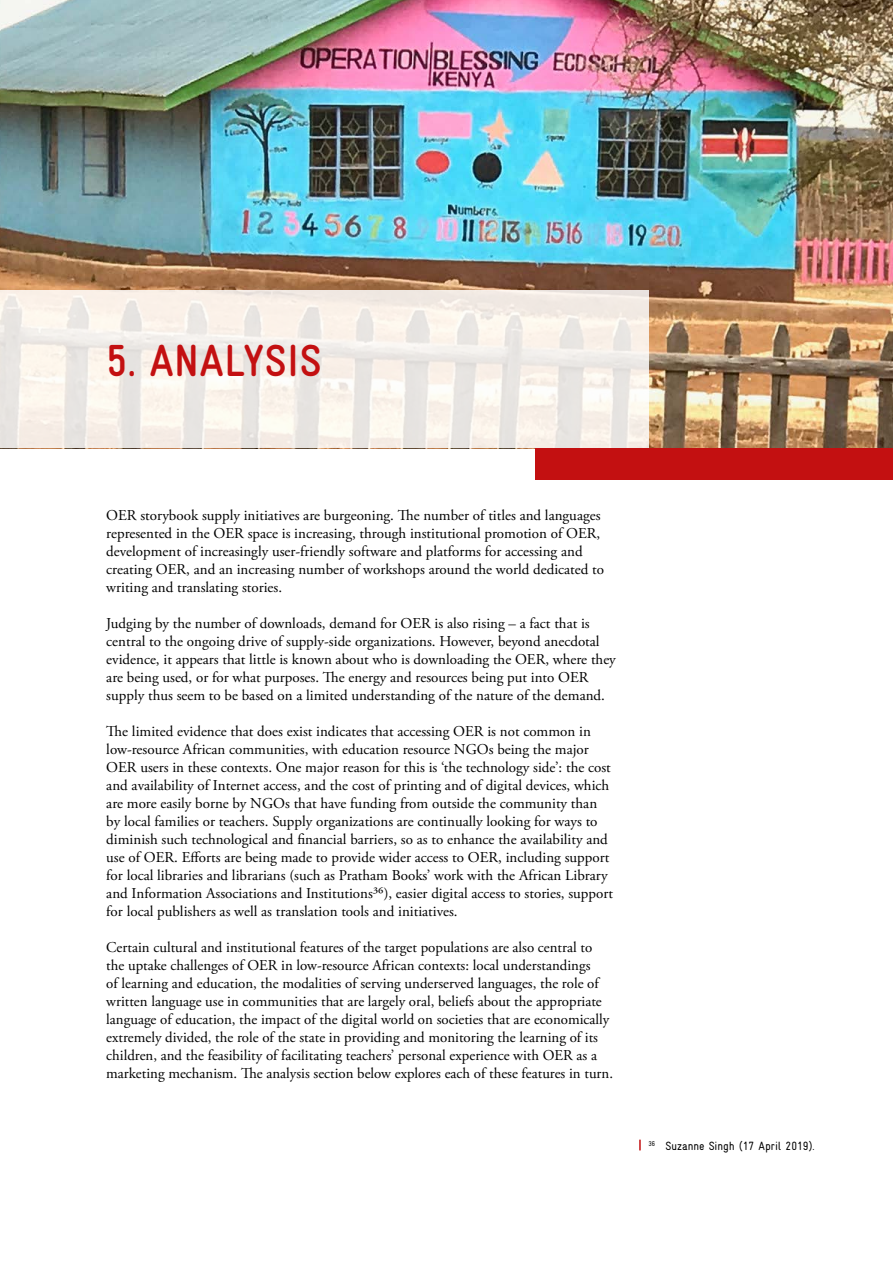
<style>
.page{position:relative;width:893px;height:1263px;background:#fff}
.page>*{position:absolute;margin:0;border:0;box-sizing:border-box;transform-origin:0 0}
.t1{font:700 condensed 45px "GIZ Gravur Pro";letter-spacing:.01em;color:#c31011}
.Fließtext{font:15px/18px "Adobe Garamond Pro";color:#000}
.FN{font:condensed 12px "GIZ Gravur Pro";color:#000}
</style>
<div class="page">
<img style="left:0;top:0;width:893px;height:448px">
<svg style="left:0;top:290px;width:648px;height:158px;fill:#f5eee7"></svg>
<div style="left:536px;top:448px;width:357px;height:32px;background:#c31011"></div>
<svg style="left:639px;top:1139px;width:2px;height:11px"></svg>
<p class="t1" style="left:106px;top:334px;width:217px">5. ANALYSIS</p>
<p class="Fließtext" style="left:106px;top:507px;width:499px">OER storybook supply initiatives are burgeoning. The number of titles and languages represented in the OER space is increasing, through institutional promotion of OER, development of increasingly user-friendly software and platforms for accessing and creating OER, and an increasing number of workshops around the world dedicated to writing and translating stories.</p>
<p class="Fließtext" style="left:106px;top:615px;width:511px">Judging by the number of downloads, demand for OER is also rising – a fact that is central to the ongoing drive of supply-side organizations. However, beyond anecdotal evidence, it appears that little is known about who is downloading the OER, where they are being used, or for what purposes. The energy and resources being put into OER supply thus seem to be based on a limited understanding of the nature of the demand.</p>
<p class="Fließtext" style="left:106px;top:723px;width:508px">The limited evidence that does exist indicates that accessing OER is not common in low-resource African communities, with education resource NGOs being the major OER users in these contexts. One major reason for this is ‘the technology side’: the cost and availability of Internet access, and the cost of printing and of digital devices, which are more easily borne by NGOs that have funding from outside the community than by local families or teachers. Supply organizations are continually looking for ways to diminish such technological and financial barriers, so as to enhance the availability and use of OER. Efforts are being made to provide wider access to OER, including support for local libraries and librarians (such as Pratham Books’ work with the African Library and Information Associations and Institutions³⁶), easier digital access to stories, support for local publishers as well as translation tools and initiatives.</p>
<p class="Fließtext" style="left:106px;top:939px;width:508px">Certain cultural and institutional features of the target populations are also central to the uptake challenges of OER in low-resource African contexts: local understandings<br>of learning and education, the modalities of serving underserved languages, the role of written language use in communities that are largely oral, beliefs about the appropriate language of education, the impact of the digital world on societies that are economically extremely divided, the role of the state in providing and monitoring the learning of its children, and the feasibility of facilitating teachers’ personal experience with OER as a marketing mechanism. The analysis section below explores each of these features in turn.</p>
<p class="FN" style="left:648px;top:1139px;width:168px"><sup>36</sup> Suzanne Singh (17 April 2019).</p>
</div>
